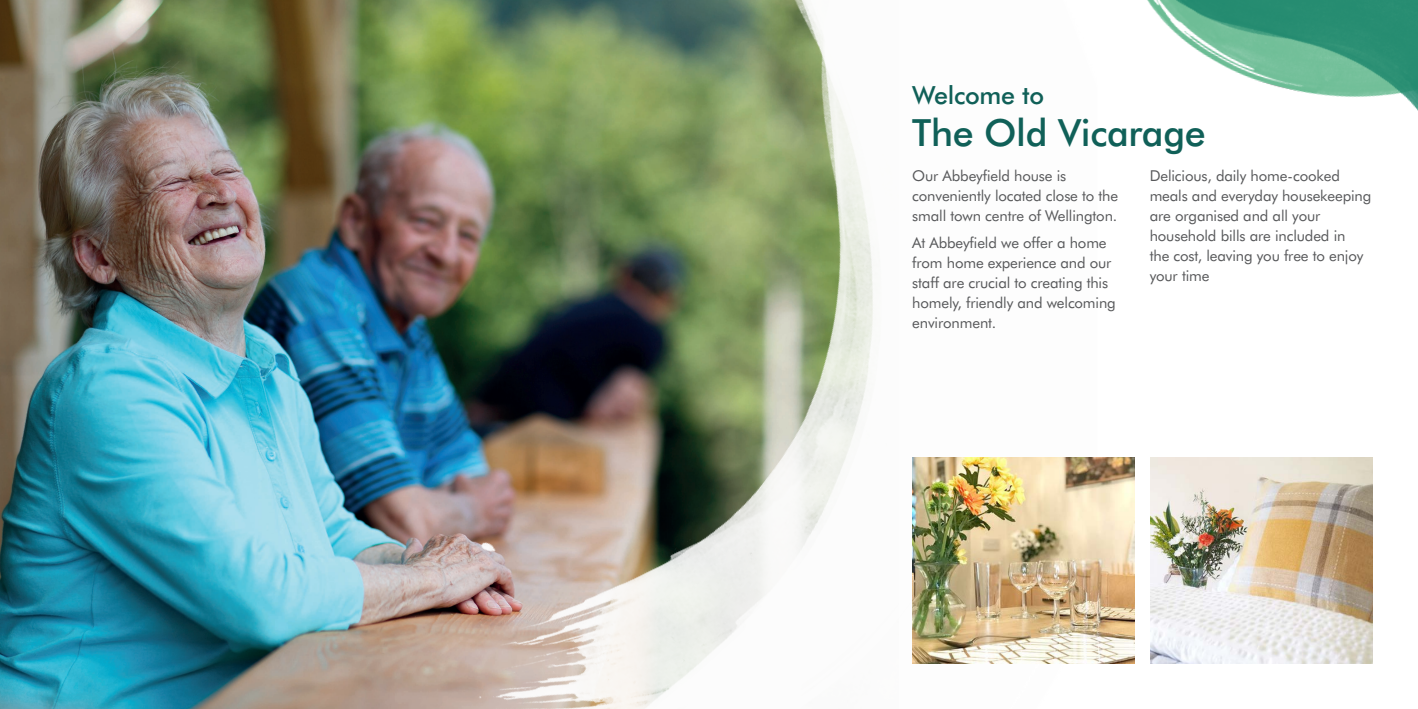
<style>
.page{position:relative;width:1418px;height:709px;background:#fff}
.page>*{position:absolute;margin:0;border:0;box-sizing:border-box;transform-origin:0 0}
.BODY_COPY{font:500 37.5px "Futura BT";letter-spacing:-.01em;color:#106058}
.BODY_COPY-2{font:500 25px "Futura BT";letter-spacing:-.01em;color:#106058}
.t1{font:15px/20px "Futura BT";letter-spacing:-.01em;color:#57585a}
</style>
<div class="page">
<img style="left:0;top:0;width:442px;height:709px">
<img style="left:1156px;top:0;width:261px;height:109px">
<img style="left:442px;top:0;width:79px;height:709px">
<img style="left:530px;top:0;width:567px;height:709px">
<img style="left:1150px;top:458px;width:222px;height:206px">
<img style="left:912px;top:458px;width:222px;height:206px">
<p class="BODY_COPY-2" style="left:912px;top:79px;width:133px">Welcome to</p>
<p class="BODY_COPY" style="left:912px;top:109px;width:295px">The Old Vicarage</p>
<p class="t1" style="left:912px;top:165px;width:207px">Our Abbeyfield house is conveniently located close to the small town centre of Wellington.</p>
<p class="t1" style="left:912px;top:232px;width:205px">At Abbeyfield we offer a home from home experience and our staff are crucial to creating this homely, friendly and welcoming environment.</p>
<p class="t1" style="left:1149px;top:165px;width:223px">Delicious, daily home-cooked meals and everyday housekeeping are organised and all your household bills are included in<br>the cost, leaving you free to enjoy your time</p>
</div>
